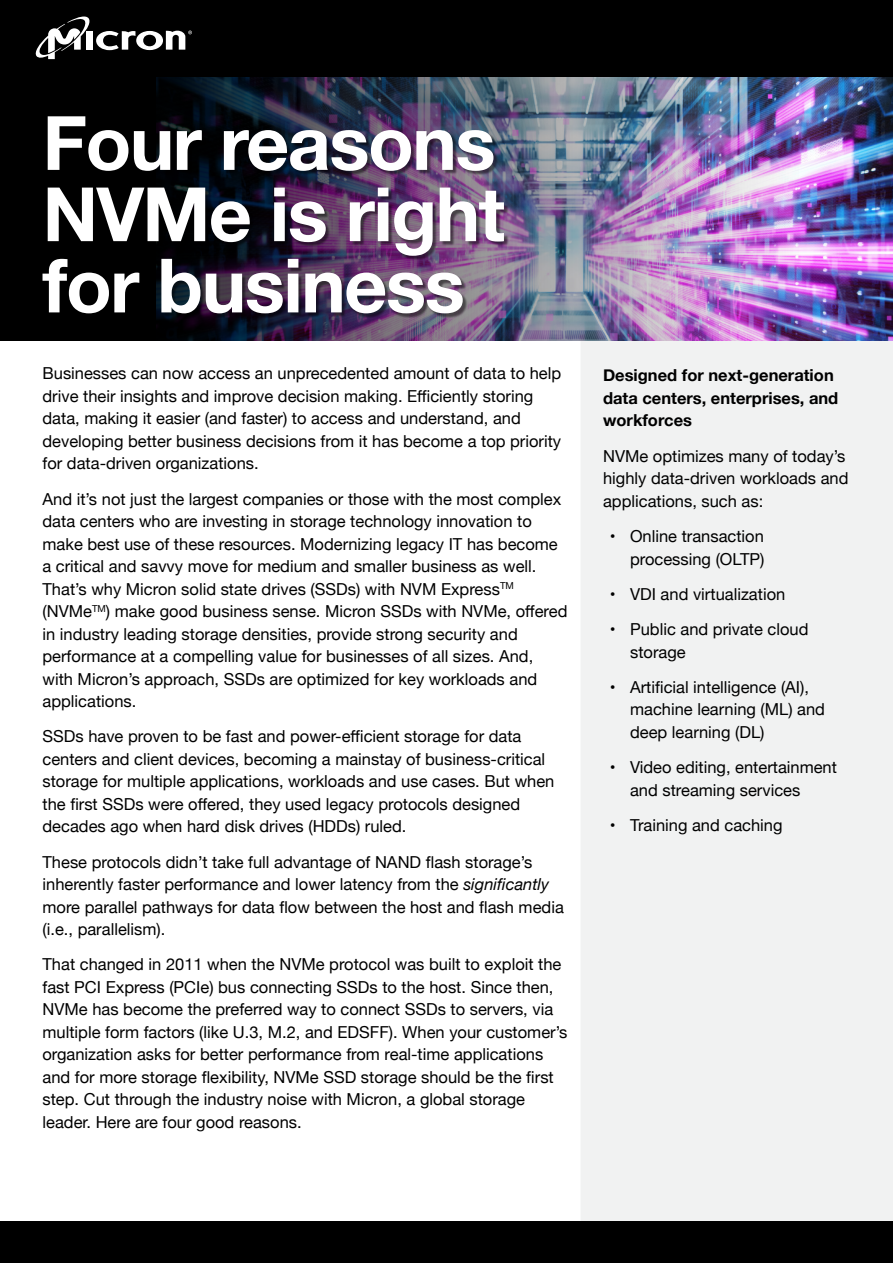
<style>
.page{position:relative;width:893px;height:1263px;background:#fff}
.page>*{position:absolute;margin:0;border:0;box-sizing:border-box;transform-origin:0 0}
.t1{font:700 75px/71.2px "Helvetica Neue";letter-spacing:-.02em;color:#fff}
.t2{font:16.5px/22.5px "Helvetica Neue";color:#000}
.t3{font:700 16.5px/22.5px "Helvetica Neue";color:#000}
.s1{font-style:italic}
</style>
<div class="page">
<div style="left:581px;top:341px;width:312px;height:880px;background:#f1f2f2"></div>
<img style="left:798px;top:77px;width:95px;height:264px">
<div style="left:0;top:0;width:893px;height:77px;background:#000"></div>
<img style="left:0;top:59px;width:798px;height:282px">
<div style="left:44px;top:118px;width:465px;height:200px;background:#000;opacity:.5"></div>
<svg style="left:35px;top:16px;width:157px;height:43px"></svg>
<div style="left:0;top:1221px;width:893px;height:42px;background:#000"></div>
<p class="t1" style="left:43px;top:109px;width:464px">Four reasons<br>NVMe is right for business</p>
<p class="t2" style="left:43px;top:363px;width:520px">Businesses can now access an unprecedented amount of data to help drive their insights and improve decision making. Efficiently storing data, making it easier (and faster) to access and understand, and developing better business decisions from it has become a top priority for data-driven organizations.</p>
<p class="t2" style="left:43px;top:488px;width:526px">And it’s not just the largest companies or those with the most complex data centers who are investing in storage technology innovation to make best use of these resources. Modernizing legacy IT has become a critical and savvy move for medium and smaller business as well.<br>That’s why Micron solid state drives (SSDs) with NVM Express<sup>TM </sup>(NVMe<sup>TM</sup>) make good business sense. Micron SSDs with NVMe, offered in industry leading storage densities, provide strong security and performance at a compelling value for businesses of all sizes. And, with Micron’s approach, SSDs are optimized for key workloads and applications.</p>
<p class="t2" style="left:43px;top:726px;width:513px">SSDs have proven to be fast and power-efficient storage for data centers and client devices, becoming a mainstay of business-critical storage for multiple applications, workloads and use cases. But when the first SSDs were offered, they used legacy protocols designed decades ago when hard disk drives (HDDs) ruled.</p>
<p class="t2" style="left:43px;top:851px;width:523px">These protocols didn’t take full advantage of NAND flash storage’s inherently faster performance and lower latency from the <span class="s1">significantly </span>more parallel pathways for data flow between the host and flash media (i.e., parallelism).</p>
<p class="t2" style="left:43px;top:954px;width:526px">That changed in 2011 when the NVMe protocol was built to exploit the fast PCI Express (PCIe) bus connecting SSDs to the host. Since then, NVMe has become the preferred way to connect SSDs to servers, via multiple form factors (like U.3, M.2, and EDSFF). When your customer’s organization asks for better performance from real-time applications and for more storage flexibility, NVMe SSD storage should be the first step. Cut through the industry noise with Micron, a global storage leader. Here are four good reasons.</p>
<p class="t3" style="left:603px;top:365px;width:237px">Designed for next-generation data centers, enterprises, and workforces</p>
<p class="t2" style="left:603px;top:446px;width:247px">NVMe optimizes many of today’s highly data-driven workloads and applications, such as:</p>
<p class="t2" style="left:610px;top:526px;width:156px;text-align:right">• Online transaction processing (OLTP)</p>
<p class="t2" style="left:610px;top:584px;width:177px">• VDI and virtualization</p>
<p class="t2" style="left:630px;top:619px;width:180px;text-indent:-20px">• Public and private cloud storage</p>
<p class="t2" style="left:630px;top:677px;width:196px;text-indent:-20px">• Artificial intelligence (AI), machine learning (ML) and deep learning (DL)</p>
<p class="t2" style="left:630px;top:757px;width:208px;text-indent:-20px">• Video editing, entertainment and streaming services</p>
<p class="t2" style="left:610px;top:815px;width:174px">• Training and caching</p>
</div>
